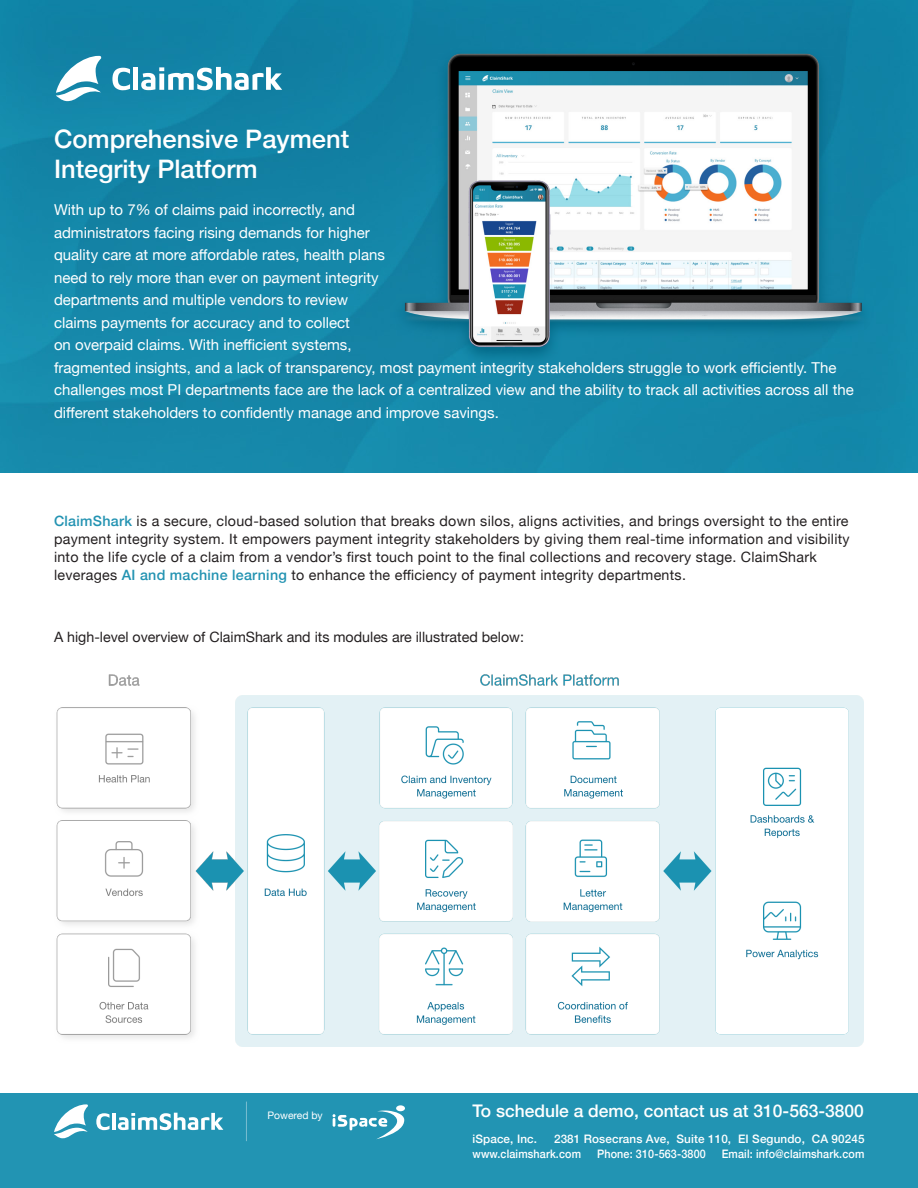
<style>
.page{position:relative;width:918px;height:1188px;background:#fff}
.page>*{position:absolute;margin:0;border:0;box-sizing:border-box;transform-origin:0 0}
.t1{font:500 25.5px/30.6px "Helvetica Neue";color:#fff}
.t2{font:500 17.4px "Helvetica Neue";color:#fff}
.t3{font:15px/22.5px "Helvetica Neue";color:#fff}
.t4{font:14.25px/18px "Helvetica Neue";letter-spacing:.02em;color:#231f20}
.t5{font:14.25px "Helvetica Neue";color:#231f20}
.t6{font:500 11.7px "Helvetica Neue";letter-spacing:.015em;color:#fff;scale:.92 1}
.t7{font:500 11.7px "Helvetica Neue";letter-spacing:.015em;color:#fff}
.t8{font:10.35px "Helvetica Neue";color:#fff}
.s1{font-weight:500;color:#2393b2}
</style>
<div class="page">
<img style="left:0;top:0;width:918px;height:472px">
<img style="left:392px;top:47px;width:482px;height:320px">
<svg style="left:112px;top:68px;width:18px;height:22px"></svg>
<hr style="left:134px;top:67px;width:4px;height:23px;background:#fff">
<svg style="left:141px;top:67px;width:141px;height:23px"></svg>
<svg style="left:56px;top:56px;width:45px;height:45px"></svg>
<img style="left:56px;top:675px;width:808px;height:372px">
<div style="left:0;top:1094px;width:918px;height:94px;background:#2294b3"></div>
<svg style="left:333px;top:1110px;width:72px;height:29px"></svg>
<div style="left:396px;top:1105px;width:9px;height:6px;background:#fff;border-radius:50%"></div>
<hr style="left:246px;top:1102px;width:1px;height:39px;background:#74bbcf">
<svg style="left:96px;top:1113px;width:14px;height:17px"></svg>
<hr style="left:112px;top:1113px;width:4px;height:17px;background:#fff">
<svg style="left:118px;top:1113px;width:105px;height:17px"></svg>
<svg style="left:54px;top:1104px;width:34px;height:34px"></svg>
<p class="t1" style="left:54px;top:121px;width:297px">Comprehensive Payment<br>Integrity Platform</p>
<p class="t3" style="left:54px;top:200px;width:801px">With up to 7% of claims paid incorrectly, and<br>administrators facing rising demands for higher<br>quality care at more affordable rates, health plans<br>need to rely more than ever on payment integrity<br>departments and multiple vendors to review<br>claims payments for accuracy and to collect<br>on overpaid claims. With inefficient systems,<br>fragmented insights, and a lack of transparency, most payment integrity stakeholders struggle to work efficiently. The challenges most PI departments face are the lack of a centralized view and the ability to track all activities across all the different stakeholders to confidently manage and improve savings.</p>
<p class="t4" style="left:54px;top:512px;width:797px"><span class="s1">ClaimShark</span> is a secure, cloud-based solution that breaks down silos, aligns activities, and brings oversight to the entire payment integrity system. It empowers payment integrity stakeholders by giving them real-time information and visibility into the life cycle of a claim from a vendor’s first touch point to the final collections and recovery stage. ClaimShark leverages <span class="s1">AI and machine learning</span> to enhance the efficiency of payment integrity departments.</p>
<p class="t5" style="left:54px;top:627px;width:472px">A high-level overview of ClaimShark and its modules are illustrated below:</p>
<p class="t8" style="left:268px;top:1107px;width:57px">Powered by</p>
<p class="t2" style="left:472px;top:1097px;width:393px">To schedule a demo, contact us at 310-563-3800</p>
<p class="t7" style="left:472px;top:1129px;width:66px">iSpace, Inc.</p>
<p class="t7" style="left:554px;top:1129px;width:312px">2381 Rosecrans Ave, Suite 110, EI Segundo, CA 90245</p>
<p class="t6" style="left:472px;top:1144px;width:120px">www.claimshark.com</p>
<p class="t6" style="left:597px;top:1144px;width:120px">Phone: 310-563-3800</p>
<p class="t6" style="left:722px;top:1144px;width:157px">Email: info@claimshark.com</p>
</div>
